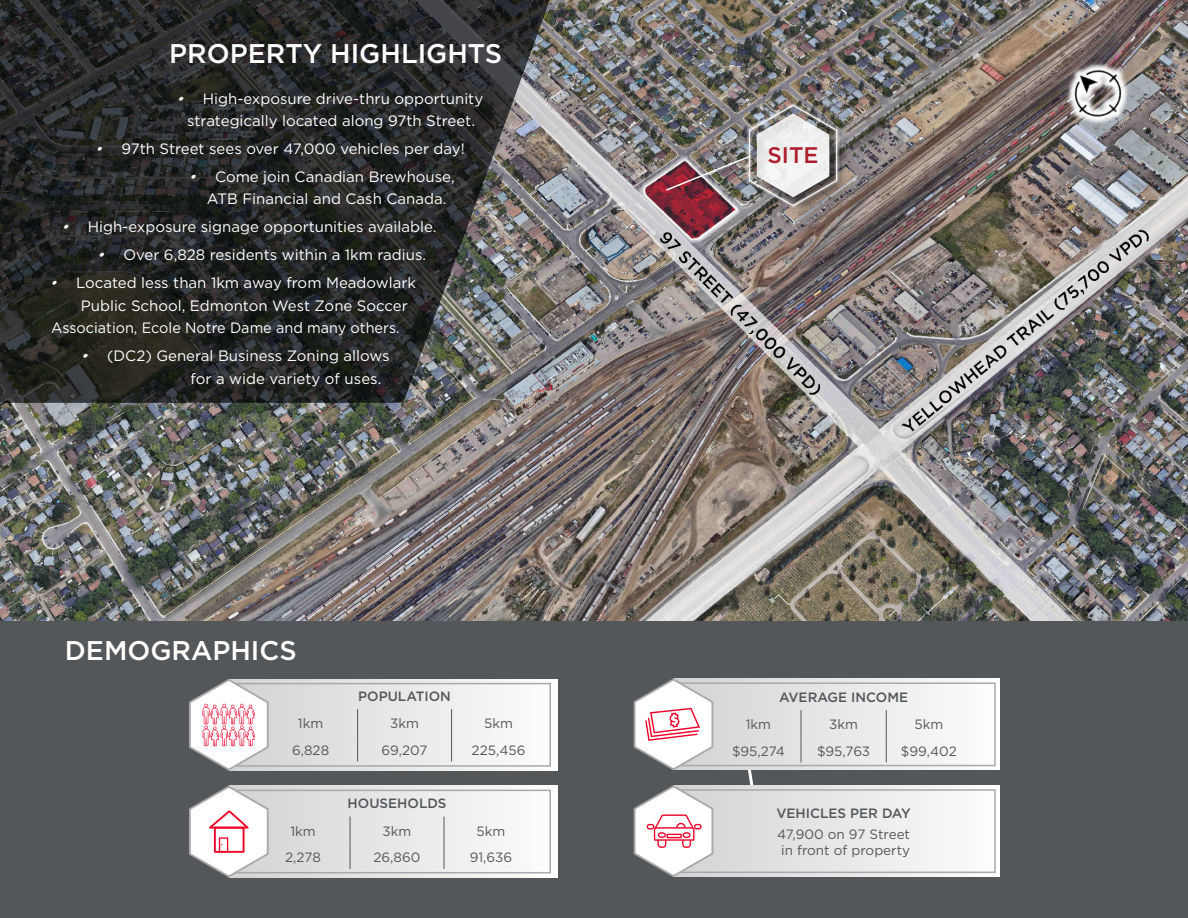
<style>
.page{position:relative;width:1188px;height:918px;background:#fff}
.page>*{position:absolute;margin:0;border:0;box-sizing:border-box;transform-origin:0 0}
.t1{font:500 27px "Gotham";color:#fff}
.Body_Text{font:500 22.5px "Gotham";color:#ac1e2d}
.t2{font:15px/22.5px "Gotham";color:#fff}
.t3{font:15px "Gotham";color:#fff;scale:.96 1}
.Body_Text-2{font:13.5px/16.2px "Gotham";color:#54575a}
.Body_Text-3{font:500 13.5px "Gotham";color:#54575a}
.s1{font-style:italic}
</style>
<div class="page">
<img style="left:0;top:0;width:1188px;height:621px">
<div style="left:0;top:621px;width:1188px;height:297px;background:#54575a"></div>
<svg style="left:0;top:0;width:560px;height:403px;background:#2e302f"></svg>
<svg style="left:744px;top:770px;width:18px;height:16px"></svg>
<svg style="left:270px;top:679px;width:287px;height:91px;background:#e9e9ea"></svg>
<svg style="left:270px;top:786px;width:287px;height:91px;background:#e8e8e9"></svg>
<svg style="left:714px;top:679px;width:286px;height:91px;background:#e9e9ea"></svg>
<svg style="left:714px;top:786px;width:286px;height:91px;background:#e9eaeb"></svg>
<svg style="left:350px;top:817px;width:1px;height:52px"></svg>
<svg style="left:444px;top:817px;width:1px;height:52px"></svg>
<svg style="left:801px;top:710px;width:1px;height:53px"></svg>
<svg style="left:886px;top:710px;width:1px;height:53px"></svg>
<div style="left:232px;top:683px;width:319px;height:84px;border:2px solid #a9a8aa"></div>
<div style="left:232px;top:790px;width:319px;height:83px;border:2px solid #a9a8aa"></div>
<div style="left:677px;top:682px;width:319px;height:84px;border:2px solid #a9a8aa"></div>
<div style="left:677px;top:789px;width:319px;height:84px;border:2px solid #a9a8aa"></div>
<svg style="left:189px;top:679px;width:81px;height:92px;background:#dccdd0"></svg>
<svg style="left:357px;top:709px;width:1px;height:53px"></svg>
<svg style="left:451px;top:709px;width:1px;height:53px"></svg>
<svg style="left:633px;top:678px;width:81px;height:93px;background:#dacdcf"></svg>
<svg style="left:189px;top:785px;width:81px;height:93px;background:#dcd1d3"></svg>
<svg style="left:633px;top:785px;width:81px;height:92px;background:#dbced1"></svg>
<div style="left:751px;top:107px;width:104px;height:116px;background:#231f20;opacity:.75"></div>
<div style="left:746px;top:102px;width:94px;height:107px;background:#fff;opacity:.8"></div>
<img style="left:664px;top:104px;width:173px;height:103px">
<svg style="left:1050px;top:43px;width:99px;height:100px"></svg>
<img style="left:1053px;top:45px;width:95px;height:94px">
<p class="t1" style="left:169px;top:36px;width:334px">PROPERTY HIGHLIGHTS</p>
<p class="t2" style="left:176px;top:87px;width:309px;text-align:center"><span class="s1">•</span> High-exposure drive-thru opportunity strategically located along 97th Street.</p>
<p class="t2" style="left:94px;top:137px;width:372px"><span class="s1">•</span> 97th Street sees over 47,000 vehicles per day!</p>
<p class="t2" style="left:207px;top:165px;width:249px;text-indent:-19px"><span class="s1">•</span> Come join Canadian Brewhouse,<br>ATB Financial and Cash Canada.</p>
<p class="t2" style="left:61px;top:215px;width:377px"><span class="s1">•</span> High-exposure signage opportunities available.</p>
<p class="t2" style="left:96px;top:243px;width:331px"><span class="s1">•</span> Over 6,828 residents within a 1km radius.</p>
<p class="t2" style="left:49px;top:271px;width:369px"><span class="s1">•</span> Located less than 1km away from Meadowlark</p>
<p class="t2" style="left:81px;top:294px;width:329px">Public School, Edmonton West Zone Soccer</p>
<p class="t3" style="left:51px;top:318px;width:365px">Association, Ecole Notre Dame and many others.</p>
<p class="t2" style="left:190px;top:344px;width:201px;text-indent:-110px"><span class="s1">•</span> (DC2) General Business Zoning allows for a wide variety of uses.</p>
<p class="t1" style="left:65px;top:633px;width:233px">DEMOGRAPHICS</p>
<p class="Body_Text-3" style="left:358px;top:687px;width:94px">POPULATION</p>
<p class="Body_Text-2" style="left:298px;top:715px;width:27px">1km</p>
<p class="Body_Text-2" style="left:390px;top:715px;width:30px">3km</p>
<p class="Body_Text-2" style="left:484px;top:715px;width:30px">5km</p>
<p class="Body_Text-2" style="left:292px;top:741px;width:39px">6,828</p>
<p class="Body_Text-2" style="left:382px;top:741px;width:47px">69,207</p>
<p class="Body_Text-2" style="left:472px;top:741px;width:55px">225,456</p>
<p class="Body_Text-3" style="left:348px;top:795px;width:100px">HOUSEHOLDS</p>
<p class="Body_Text-2" style="left:290px;top:823px;width:27px">1km</p>
<p class="Body_Text-2" style="left:383px;top:823px;width:30px">3km</p>
<p class="Body_Text-2" style="left:477px;top:823px;width:30px">5km</p>
<p class="Body_Text-2" style="left:285px;top:849px;width:37px">2,278</p>
<p class="Body_Text-2" style="left:374px;top:849px;width:49px">26,860</p>
<p class="Body_Text-2" style="left:470px;top:849px;width:44px">91,636</p>
<p class="Body_Text" style="left:768px;top:141px;width:53px">SITE</p>
<p class="Body_Text-3" style="left:779px;top:688px;width:130px">AVERAGE INCOME</p>
<p class="Body_Text-2" style="left:746px;top:716px;width:27px">1km</p>
<p class="Body_Text-2" style="left:829px;top:716px;width:30px">3km</p>
<p class="Body_Text-2" style="left:915px;top:716px;width:30px">5km</p>
<p class="Body_Text-2" style="left:732px;top:742px;width:54px">$95,274</p>
<p class="Body_Text-2" style="left:817px;top:742px;width:55px">$95,763</p>
<p class="Body_Text-2" style="left:901px;top:742px;width:57px">$99,402</p>
<p class="Body_Text-3" style="left:776px;top:804px;width:136px">VEHICLES PER DAY</p>
<p class="Body_Text-2" style="left:777px;top:826px;width:134px">47,900 on 97 Street in front of property</p>
</div>
